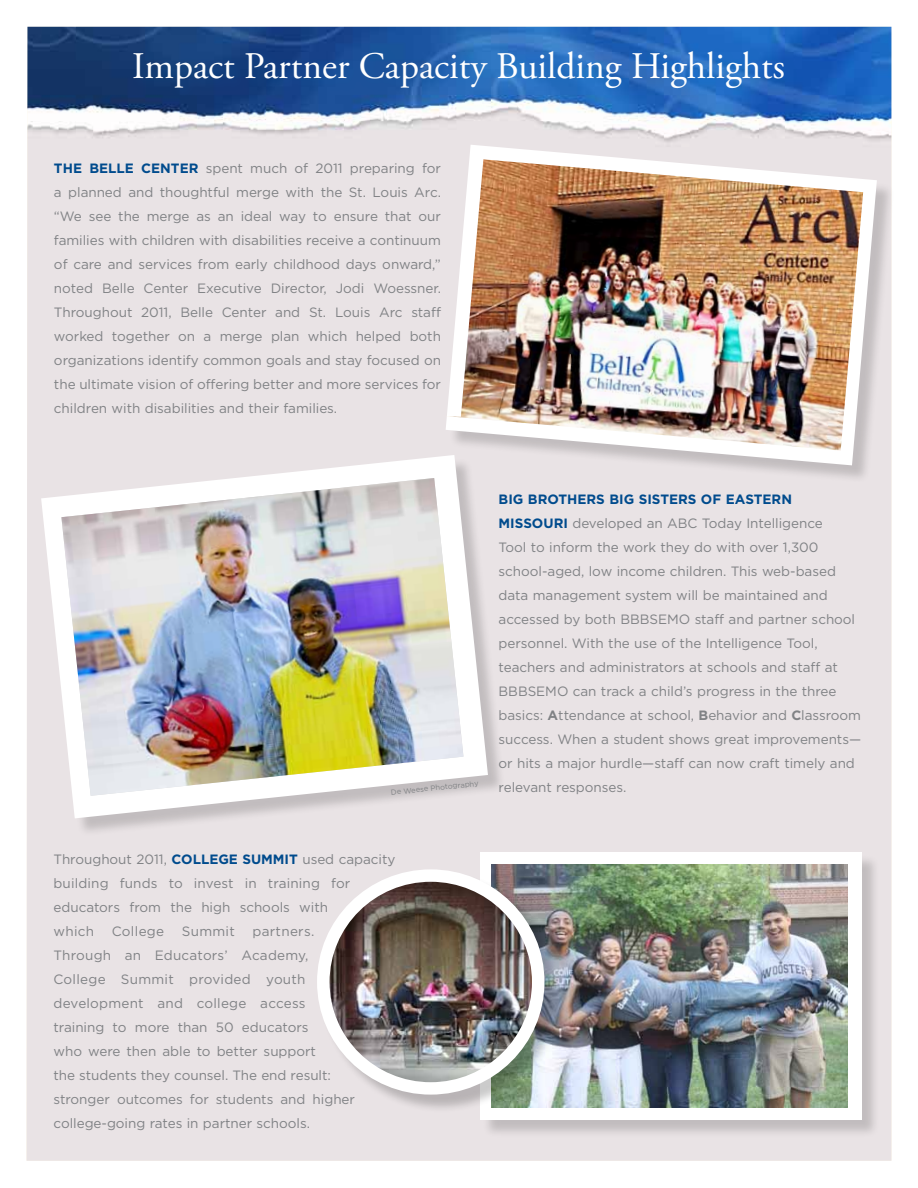
<style>
.page{position:relative;width:918px;height:1188px;background:#fff}
.page>*{position:absolute;margin:0;border:0;box-sizing:border-box;transform-origin:0 0}
.t1{font:37.5px "Adobe Garamond Pro";color:#fff}
.t2{font:13.5px/24px "Gotham";letter-spacing:-.005em;color:#808285}
.t3{font:13.5px "Gotham";letter-spacing:.025em;color:#808285}
.t4{font:7.5px "Gotham";color:#808285}
.s1{font-weight:700;color:#004b8d}
.s2{font-weight:700}
</style>
<div class="page">
<img style="left:27px;top:27px;width:864px;height:1134px">
<div style="left:130px;top:47px;width:669px;height:55px;background:#006bb0;opacity:.26"></div>
<div style="left:44px;top:458px;width:462px;height:379px;background:#000;opacity:.17"></div>
<svg style="left:41px;top:455px;width:447px;height:363px;fill:#e9e3e5"></svg>
<div style="left:448px;top:147px;width:447px;height:337px;background:#000;opacity:.17"></div>
<svg style="left:446px;top:145px;width:431px;height:320px;fill:#e9e3e5"></svg>
<img style="left:441px;top:159px;width:422px;height:292px">
<div style="left:482px;top:855px;width:398px;height:284px;background:#000;opacity:.17"></div>
<div style="left:480px;top:852px;width:381px;height:268px;background:#fff"></div>
<img style="left:61px;top:478px;width:402px;height:318px">
<img style="left:491px;top:865px;width:357px;height:243px">
<div style="left:319px;top:872px;width:244px;height:241px;background:#000;opacity:.21"></div>
<div style="left:317px;top:869px;width:227px;height:226px;background:#fff;border-radius:50%"></div>
<img style="left:330px;top:882px;width:202px;height:200px">
<h1 class="t1" style="left:132px;top:44px;width:654px">Impact Partner Capacity Building Highlights</h1>
<p class="t2" style="left:54px;top:156px;width:389px;text-align:justify"><span class="s1">THE BELLE CENTER</span> spent much of 2011 preparing for a planned and thoughtful merge with the St. Louis Arc. “We see the merge as an ideal way to ensure that our families with children with disabilities receive a continuum of care and services from early childhood days onward,” noted Belle Center Executive Director, Jodi Woessner.<br>Throughout 2011, Belle Center and St. Louis Arc staff worked together on a merge plan which helped both organizations identify common goals and stay focused on the ultimate vision of offering better and more services for children with disabilities and their families.</p>
<p class="t4" style="left:391px;top:788px;width:90px;rotate:-6deg">De Weese Photography</p>
<p class="t2" style="left:499px;top:487px;width:364px"><span class="s1">BIG BROTHERS BIG SISTERS OF EASTERN MISSOURI</span> developed an ABC Today Intelligence<br>Tool to inform the work they do with over 1,300 school-aged, low income children. This web-based data management system will be maintained and accessed by both BBBSEMO staff and partner school personnel. With the use of the Intelligence Tool, teachers and administrators at schools and staff at BBBSEMO can track a child’s progress in the three basics: <span class="s2">A</span>ttendance at school, <span class="s2">B</span>ehavior and <span class="s2">C</span>lassroom success. When a student shows great improvements— or hits a major hurdle—staff can now craft timely and relevant responses.</p>
<p class="t2" style="left:54px;top:847px;width:343px">Throughout 2011, <span class="s1">COLLEGE SUMMIT</span> used capacity building funds to invest in training for educators from the high schools with<br>which</p>
<p class="t3" style="left:112px;top:923px;width:54px">College</p>
<p class="t2" style="left:182px;top:919px;width:55px">Summit</p>
<p class="t2" style="left:54px;top:919px;width:303px;text-indent:199px">partners.<br>Through an Educators’ Academy, College Summit provided youth development and college access training to more than 50 educators<br>who were then able to better support<br>the students they counsel. The end result: stronger outcomes for students and higher college-going rates in partner schools.</p>
</div>
